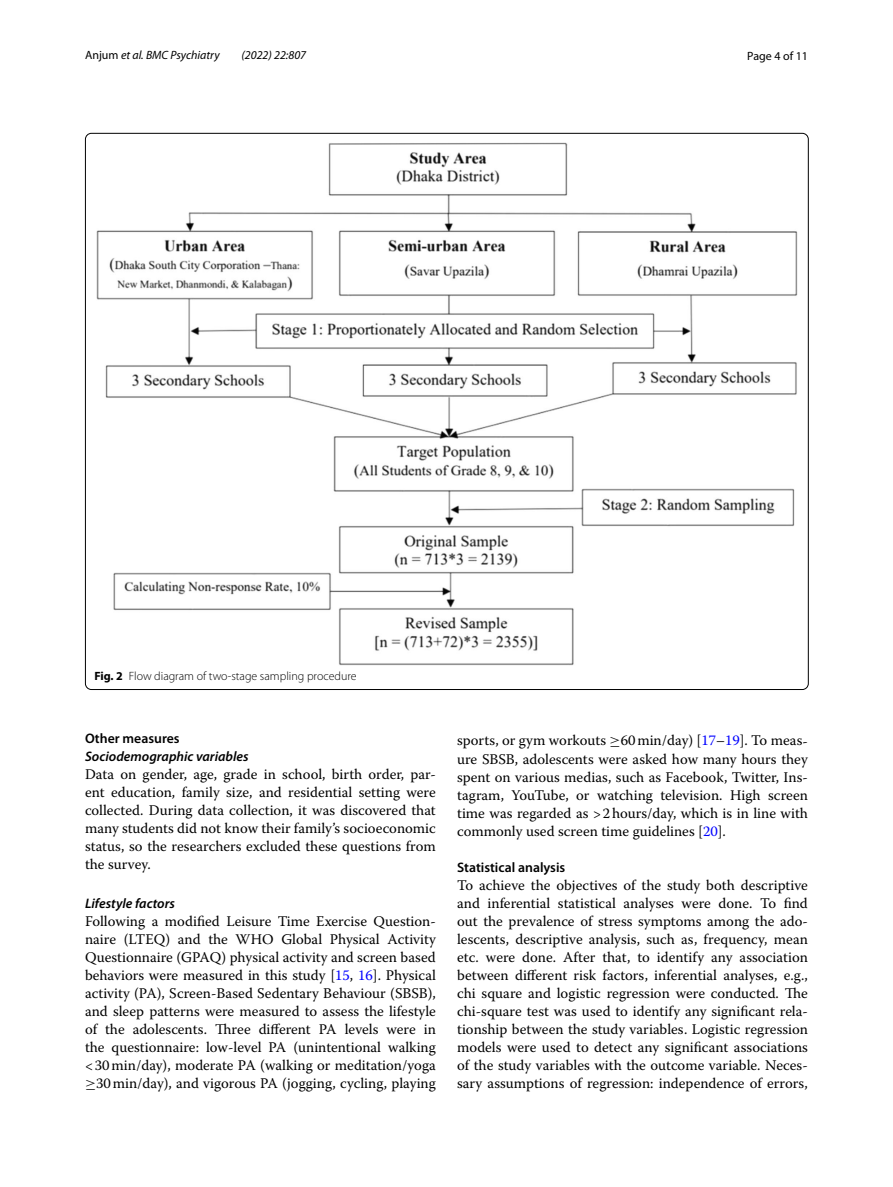
<style>
.page{position:relative;width:893px;height:1187px;background:#fff}
.page>*{position:absolute;margin:0;border:0;box-sizing:border-box;transform-origin:0 0}
.t1{font:14.7px/18px "Warnock Pro";color:#000;text-align:justify}
.t2{font:italic 600 13.8px "Myriad Pro";color:#000}
.t3{font:600 13.8px "Myriad Pro";color:#000}
.t4{font:300 12px "Myriad Pro";color:#000}
.t5{font:italic 12px "Myriad Pro";color:#000}
.t6{font:12px "Myriad Pro";color:#000}
.s1{font-style:normal}
.s2{font-weight:700}
.s3{color:#00f}
.s4{font-family:"MTSY"}
</style>
<div class="page">
<img style="left:97px;top:142px;width:700px;height:523px">
<p class="t5" style="left:85px;top:48px;width:136px"><span class="s1">Anjum</span> et al. BMC Psychiatry</p>
<p class="t5" style="left:241px;top:48px;width:66px">(2022) 22:807</p>
<p class="t6" style="left:747px;top:48px;width:62px">Page 4 of 11</p>
<p class="t4" style="left:94px;top:669px;width:264px"><span class="s2">Fig. 2</span> Flow diagram of two-stage sampling procedure</p>
<p class="t3" style="left:85px;top:729px;width:96px">Other measures</p>
<p class="t2" style="left:85px;top:747px;width:165px">Sociodemographic variables</p>
<p class="t1" style="left:85px;top:765px;width:352px">Data on gender, age, grade in school, birth order, par&shy;ent education, family size, and residential setting were collected. During data collection, it was discovered that many students did not know their family’s socioeconomic status, so the researchers excluded these questions from the survey.</p>
<p class="t2" style="left:85px;top:894px;width:91px">Lifestyle factors</p>
<p class="t1" style="left:85px;top:911px;width:352px">Following a modified Leisure Time Exercise Question&shy;naire (LTEQ) and the WHO Global Physical Activity Questionnaire (GPAQ) physical activity and screen based behaviors were measured in this study [<span class="s3">15</span>, <span class="s3">16</span>]. Physical activity (PA), Screen-Based Sedentary Behaviour (SBSB), and sleep patterns were measured to assess the lifestyle of the adolescents. Three different PA levels were in the questionnaire: low-level PA (unintentional walking &lt;30min/day), moderate PA (walking or meditation/yoga <span class="s4">≥</span>30min/day), and vigorous PA (jogging, cycling, playing</p>
<p class="t1" style="left:457px;top:731px;width:352px">sports, or gym workouts <span class="s4">≥</span>60min/day) [<span class="s3">17</span>–<span class="s3">19</span>]. To meas&shy;ure SBSB, adolescents were asked how many hours they spent on various medias, such as Facebook, Twitter, Ins&shy;tagram, YouTube, or watching television. High screen time was regarded as &gt;2hours/day, which is in line with commonly used screen time guidelines [<span class="s3">20</span>].</p>
<p class="t3" style="left:457px;top:858px;width:110px">Statistical analysis</p>
<p class="t1" style="left:457px;top:875px;width:352px">To achieve the objectives of the study both descriptive and inferential statistical analyses were done. To find out the prevalence of stress symptoms among the ado&shy;lescents, descriptive analysis, such as, frequency, mean etc. were done. After that, to identify any association between different risk factors, inferential analyses, e.g., chi square and logistic regression were conducted. The chi-square test was used to identify any significant rela&shy;tionship between the study variables. Logistic regression models were used to detect any significant associations of the study variables with the outcome variable. Neces&shy;sary assumptions of regression: independence of errors,</p>
</div>
